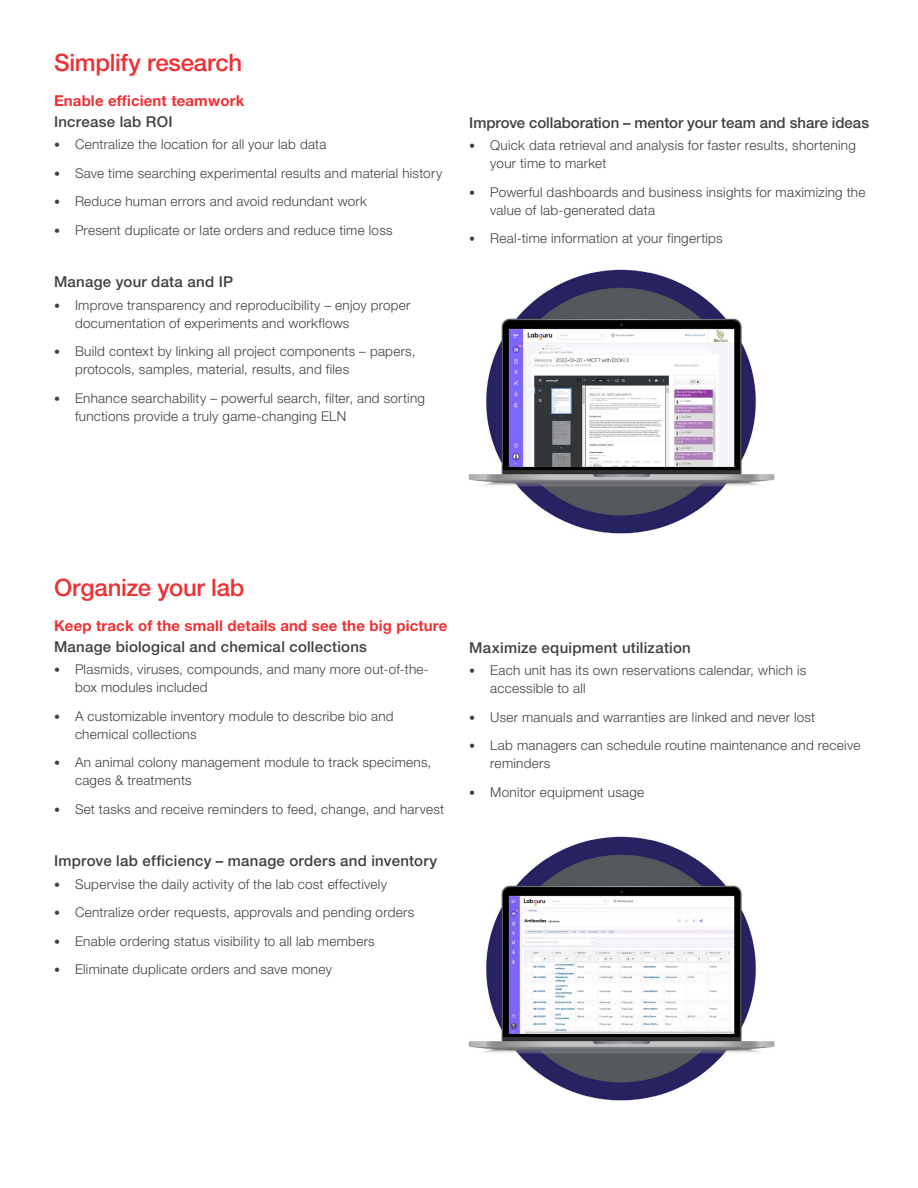
<style>
.page{position:relative;width:918px;height:1188px;background:#fff}
.page>*{position:absolute;margin:0;border:0;box-sizing:border-box;transform-origin:0 0}
.t1{font:500 24px "Helvetica Neue LT Std";letter-spacing:-.01em;color:#ee3134}
.t2{font:500 15px "Helvetica Neue LT Std";letter-spacing:.015em;color:#414042}
.t3{font:700 15px "Helvetica Neue LT Std";letter-spacing:.01em;color:#ee3134}
.t4{font:500 15px "Helvetica Neue LT Std";letter-spacing:-.005em;color:#414042}
.t5{font:300 13.5px/18px "Helvetica Neue LT Std";letter-spacing:.02em;color:#414042}
.s1{font-size:12px}
</style>
<div class="page">
<img style="left:468px;top:836px;width:307px;height:265px">
<img style="left:468px;top:269px;width:307px;height:265px">
<h1 class="t1" style="left:54px;top:48px;width:190px">Simplify research</h1>
<p class="t3" style="left:54px;top:91px;width:192px">Enable efficient teamwork</p>
<p class="t2" style="left:54px;top:112px;width:120px">Increase lab ROI</p>
<p class="t5" style="left:54px;top:135px;width:274px"><span class="s1">•</span> Centralize the location for all your lab data</p>
<p class="t5" style="left:54px;top:164px;width:390px"><span class="s1">•</span> Save time searching experimental results and material history</p>
<p class="t5" style="left:54px;top:192px;width:314px"><span class="s1">•</span> Reduce human errors and avoid redundant work</p>
<p class="t5" style="left:54px;top:221px;width:340px"><span class="s1">•</span> Present duplicate or late orders and reduce time loss</p>
<p class="t2" style="left:54px;top:273px;width:181px">Manage your data and IP</p>
<p class="t5" style="left:75px;top:296px;width:337px;text-indent:-21px"><span class="s1">•</span> Improve transparency and reproducibility – enjoy proper documentation of experiments and workflows</p>
<p class="t5" style="left:75px;top:342px;width:342px;text-indent:-21px"><span class="s1">•</span> Build context by linking all project components – papers, protocols, samples, material, results, and files</p>
<p class="t5" style="left:75px;top:389px;width:352px;text-indent:-21px"><span class="s1">•</span> Enhance searchability – powerful search, filter, and sorting functions provide a truly game-changing ELN</p>
<p class="t4" style="left:469px;top:113px;width:401px">Improve collaboration – mentor your team and share ideas</p>
<p class="t5" style="left:490px;top:136px;width:367px;text-indent:-21px"><span class="s1">•</span> Quick data retrieval and analysis for faster results, shortening your time to market</p>
<p class="t5" style="left:490px;top:183px;width:377px;text-indent:-21px"><span class="s1">•</span> Powerful dashboards and business insights for maximizing the value of lab-generated data</p>
<p class="t5" style="left:469px;top:229px;width:255px"><span class="s1">•</span> Real-time information at your fingertips</p>
<h1 class="t1" style="left:54px;top:573px;width:192px">Organize your lab</h1>
<p class="t3" style="left:54px;top:616px;width:395px">Keep track of the small details and see the big picture</p>
<p class="t2" style="left:54px;top:637px;width:315px">Manage biological and chemical collections</p>
<p class="t5" style="left:75px;top:660px;width:355px;text-indent:-21px"><span class="s1">•</span> Plasmids, viruses, compounds, and many more out-of-the&shy;box modules included</p>
<p class="t5" style="left:75px;top:707px;width:320px;text-indent:-21px"><span class="s1">•</span> A customizable inventory module to describe bio and chemical collections</p>
<p class="t5" style="left:75px;top:753px;width:358px;text-indent:-21px"><span class="s1">•</span> An animal colony management module to track specimens, cages &amp; treatments</p>
<p class="t5" style="left:54px;top:800px;width:392px"><span class="s1">•</span> Set tasks and receive reminders to feed, change, and harvest</p>
<p class="t2" style="left:54px;top:852px;width:385px">Improve lab efficiency – manage orders and inventory</p>
<p class="t5" style="left:54px;top:875px;width:335px"><span class="s1">•</span> Supervise the daily activity of the lab cost effectively</p>
<p class="t5" style="left:54px;top:903px;width:362px"><span class="s1">•</span> Centralize order requests, approvals and pending orders</p>
<p class="t5" style="left:54px;top:932px;width:322px"><span class="s1">•</span> Enable ordering status visibility to all lab members</p>
<p class="t5" style="left:54px;top:960px;width:279px"><span class="s1">•</span> Eliminate duplicate orders and save money</p>
<p class="t2" style="left:469px;top:638px;width:223px">Maximize equipment utilization</p>
<p class="t5" style="left:490px;top:661px;width:318px;text-indent:-21px"><span class="s1">•</span> Each unit has its own reservations calendar, which is accessible to all</p>
<p class="t5" style="left:469px;top:708px;width:348px"><span class="s1">•</span> User manuals and warranties are linked and never lost</p>
<p class="t5" style="left:490px;top:736px;width:372px;text-indent:-21px"><span class="s1">•</span> Lab managers can schedule routine maintenance and receive reminders</p>
<p class="t5" style="left:469px;top:783px;width:176px"><span class="s1">•</span> Monitor equipment usage</p>
</div>
